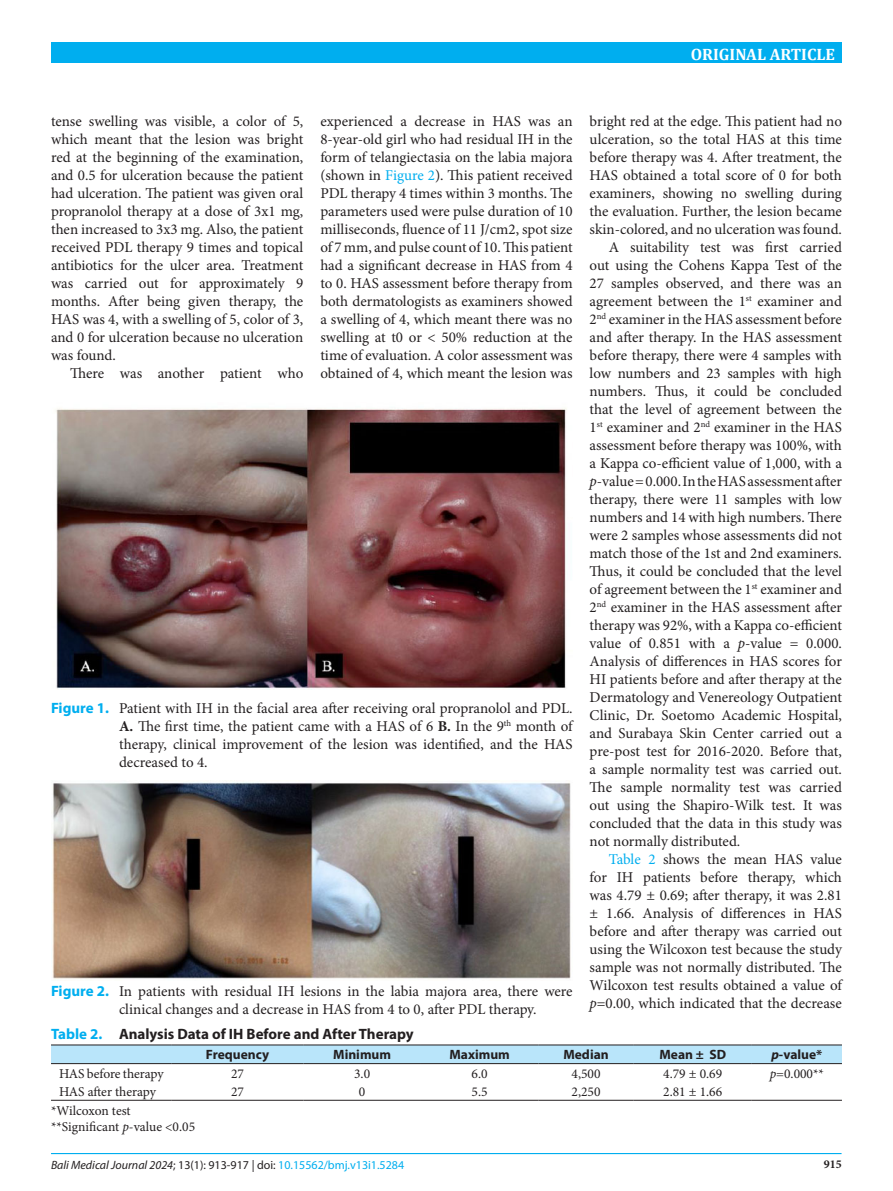
<style>
.page{position:relative;width:893px;height:1191px;background:#fff}
.page>*{position:absolute;margin:0;border:0;box-sizing:border-box;transform-origin:0 0}
.t1{font:700 16.5px "Cambria";color:#fff}
.Judul_Gambar{font:15px/18px "Minion Pro";color:#231f20;text-align:justify}
.judul_tabel{font:700 15px "Myriad Pro";color:#231f20}
.t2{font:13.5px "Minion Pro";color:#231f20}
.t3{font:700 13.5px "Myriad Pro";color:#231f20}
.t4{font:12px "Myriad Pro";color:#00aeef}
.t5{font:700 12px "Minion Pro";color:#231f20}
.s1{color:#00aeef}
.s2{font-style:italic}
.s3{font-family:"Myriad Pro";font-weight:700;color:#00aeef}
.s4{font-weight:700}
.s5{font-style:italic;color:#231f20}
.s6{color:#231f20}
</style>
<div class="page">
<div style="left:51px;top:43px;width:791px;height:20px;background:#00aeef"></div>
<hr style="left:51px;top:1153px;width:790px;height:1px;background:#00aeef">
<img style="left:56px;top:408px;width:511px;height:282px">
<img style="left:52px;top:780px;width:519px;height:199px">
<div style="left:51px;top:1045px;width:791px;height:18px;background:#b9e5fa"></div>
<hr style="left:51px;top:1044px;width:121px;height:1px;background:#231f20">
<hr style="left:172px;top:1044px;width:131px;height:1px;background:#231f20">
<hr style="left:303px;top:1044px;width:118px;height:1px;background:#231f20">
<hr style="left:421px;top:1044px;width:117px;height:1px;background:#231f20">
<hr style="left:538px;top:1044px;width:96px;height:1px;background:#231f20">
<hr style="left:634px;top:1044px;width:118px;height:1px;background:#231f20">
<hr style="left:752px;top:1044px;width:90px;height:1px;background:#231f20">
<hr style="left:51px;top:1063px;width:121px;height:1px;background:#231f20">
<hr style="left:172px;top:1063px;width:131px;height:1px;background:#231f20">
<hr style="left:303px;top:1063px;width:118px;height:1px;background:#231f20">
<hr style="left:421px;top:1063px;width:117px;height:1px;background:#231f20">
<hr style="left:538px;top:1063px;width:96px;height:1px;background:#231f20">
<hr style="left:634px;top:1063px;width:118px;height:1px;background:#231f20">
<hr style="left:752px;top:1063px;width:90px;height:1px;background:#231f20">
<hr style="left:752px;top:1099px;width:90px;height:1px;background:#231f20">
<hr style="left:51px;top:1099px;width:121px;height:1px;background:#231f20">
<hr style="left:172px;top:1099px;width:131px;height:1px;background:#231f20">
<hr style="left:303px;top:1099px;width:118px;height:1px;background:#231f20">
<hr style="left:421px;top:1099px;width:117px;height:1px;background:#231f20">
<hr style="left:538px;top:1099px;width:96px;height:1px;background:#231f20">
<hr style="left:634px;top:1099px;width:118px;height:1px;background:#231f20">
<p class="t1" style="left:691px;top:43px;width:146px">ORIGINAL ARTICLE</p>
<p class="Judul_Gambar" style="left:320px;top:112px;width:254px">experienced a decrease in HAS was an 8-year-old girl who had residual IH in the form of telangiectasia on the labia majora (shown in <span class="s1">Figure 2</span>). This patient received PDL therapy 4 times within 3 months. The parameters used were pulse duration of 10 milliseconds, fluence of 11 J/cm2, spot size of 7 mm, and pulse count of 10. This patient had a significant decrease in HAS from 4 to 0. HAS assessment before therapy from both dermatologists as examiners showed a swelling of 4, which meant there was no swelling at t0 or &lt; 50% reduction at the time of evaluation. A color assessment was obtained of 4, which meant the lesion was</p>
<p class="Judul_Gambar" style="left:590px;top:112px;width:254px">bright red at the edge. This patient had no ulceration, so the total HAS at this time before therapy was 4. After treatment, the HAS obtained a total score of 0 for both examiners, showing no swelling during the evaluation. Further, the lesion became skin-colored, and no ulceration was found.</p>
<p class="Judul_Gambar" style="left:51px;top:112px;width:254px">tense swelling was visible, a color of 5, which meant that the lesion was bright red at the beginning of the examination, and 0.5 for ulceration because the patient had ulceration. The patient was given oral propranolol therapy at a dose of 3x1 mg, then increased to 3x3 mg. Also, the patient received PDL therapy 9 times and topical antibiotics for the ulcer area. Treatment was carried out for approximately 9 months. After being given therapy, the HAS was 4, with a swelling of 5, color of 3, and 0 for ulceration because no ulceration was found.</p>
<p class="Judul_Gambar" style="left:70px;top:364px;width:235px">There was another patient who</p>
<p class="Judul_Gambar" style="left:590px;top:238px;width:254px;text-indent:19px">A suitability test was first carried out using the Cohens Kappa Test of the 27 samples observed, and there was an agreement between the 1<sup>st</sup> examiner and 2<sup>nd</sup> examiner in the HAS assessment before and after therapy. In the HAS assessment before therapy, there were 4 samples with low numbers and 23 samples with high numbers. Thus, it could be concluded that the level of agreement between the 1<sup>st</sup> examiner and 2<sup>nd</sup> examiner in the HAS assessment before therapy was 100%, with a Kappa co-efficient value of 1,000, with a <span class="s2">p</span>-value = 0.000. In the HAS assessment after therapy, there were 11 samples with low numbers and 14 with high numbers. There were 2 samples whose assessments did not match those of the 1st and 2nd examiners.<br>Thus, it could be concluded that the level of agreement between the 1<sup>st</sup> examiner and 2<sup>nd</sup> examiner in the HAS assessment after therapy was 92%, with a Kappa co-efficient value of 0.851 with a <span class="s2">p</span>-value = 0.000.<br>Analysis of differences in HAS scores for HI patients before and after therapy at the Dermatology and Venereology Outpatient Clinic, Dr. Soetomo Academic Hospital, and Surabaya Skin Center carried out a pre-post test for 2016-2020. Before that, a sample normality test was carried out.<br>The sample normality test was carried out using the Shapiro-Wilk test. It was concluded that the data in this study was not normally distributed.</p>
<p class="Judul_Gambar" style="left:590px;top:850px;width:254px;text-indent:19px"><span class="s1">Table 2</span> shows the mean HAS value for IH patients before therapy, which was 4.79 ± 0.69; after therapy, it was 2.81 ± 1.66. Analysis of differences in HAS before and after therapy was carried out using the Wilcoxon test because the study sample was not normally distributed. The Wilcoxon test results obtained a value of <span class="s2">p</span>=0.00, which indicated that the decrease</p>
<p class="Judul_Gambar" style="left:119px;top:699px;width:455px;text-indent:-68px"><span class="s3">Figure 1.</span> Patient with IH in the facial area after receiving oral propranolol and PDL.<br><span class="s4">A.</span> The first time, the patient came with a HAS of 6 <span class="s4">B.</span> In the 9<sup>th</sup> month of therapy, clinical improvement of the lesion was identified, and the HAS decreased to 4.</p>
<p class="Judul_Gambar" style="left:119px;top:981px;width:455px;text-indent:-68px"><span class="s3">Figure 2.</span> In patients with residual IH lesions in the labia majora area, there were clinical changes and a decrease in HAS from 4 to 0, after PDL therapy.</p>
<p class="judul_tabel" style="left:51px;top:1023px;width:364px"><span class="s1">Table 2.</span> Analysis Data of IH Before and After Therapy</p>
<p class="t3" style="left:206px;top:1046px;width:65px">Frequency</p>
<p class="t3" style="left:333px;top:1046px;width:59px">Minimum</p>
<p class="t3" style="left:449px;top:1046px;width:62px">Maximum</p>
<p class="t3" style="left:563px;top:1046px;width:47px">Median</p>
<p class="t3" style="left:659px;top:1046px;width:68px">Mean ± SD</p>
<p class="t3" style="left:771px;top:1046px;width:52px"><span class="s2">p</span>-value*</p>
<p class="t2" style="left:59px;top:1064px;width:106px">HAS before therapy</p>
<p class="t2" style="left:231px;top:1064px;width:14px">27</p>
<p class="t2" style="left:354px;top:1064px;width:18px">3.0</p>
<p class="t2" style="left:472px;top:1064px;width:18px">6.0</p>
<p class="t2" style="left:572px;top:1064px;width:30px">4,500</p>
<p class="t2" style="left:663px;top:1064px;width:60px">4.79 ± 0.69</p>
<p class="t2" style="left:770px;top:1064px;width:56px"><span class="s2">p</span>=0.000**</p>
<p class="t2" style="left:59px;top:1082px;width:98px">HAS after therapy</p>
<p class="t2" style="left:231px;top:1082px;width:14px">27</p>
<p class="t2" style="left:359px;top:1082px;width:8px">0</p>
<p class="t2" style="left:472px;top:1082px;width:18px">5.5</p>
<p class="t2" style="left:572px;top:1082px;width:30px">2,250</p>
<p class="t2" style="left:663px;top:1082px;width:60px">2.81 ± 1.66</p>
<p class="t2" style="left:51px;top:1101px;width:81px">*Wilcoxon test</p>
<p class="t2" style="left:51px;top:1118px;width:146px">**Significant <span class="s2">p</span>-value &lt;0.05</p>
<p class="t4" style="left:51px;top:1157px;width:355px"><span class="s5">Bali Medical Journal 2024</span><span class="s6">; 13(1): 913-917 | doi:</span> 10.15562/bmj.v13i1.5284</p>
<p class="t5" style="left:824px;top:1156px;width:19px">915</p>
</div>
